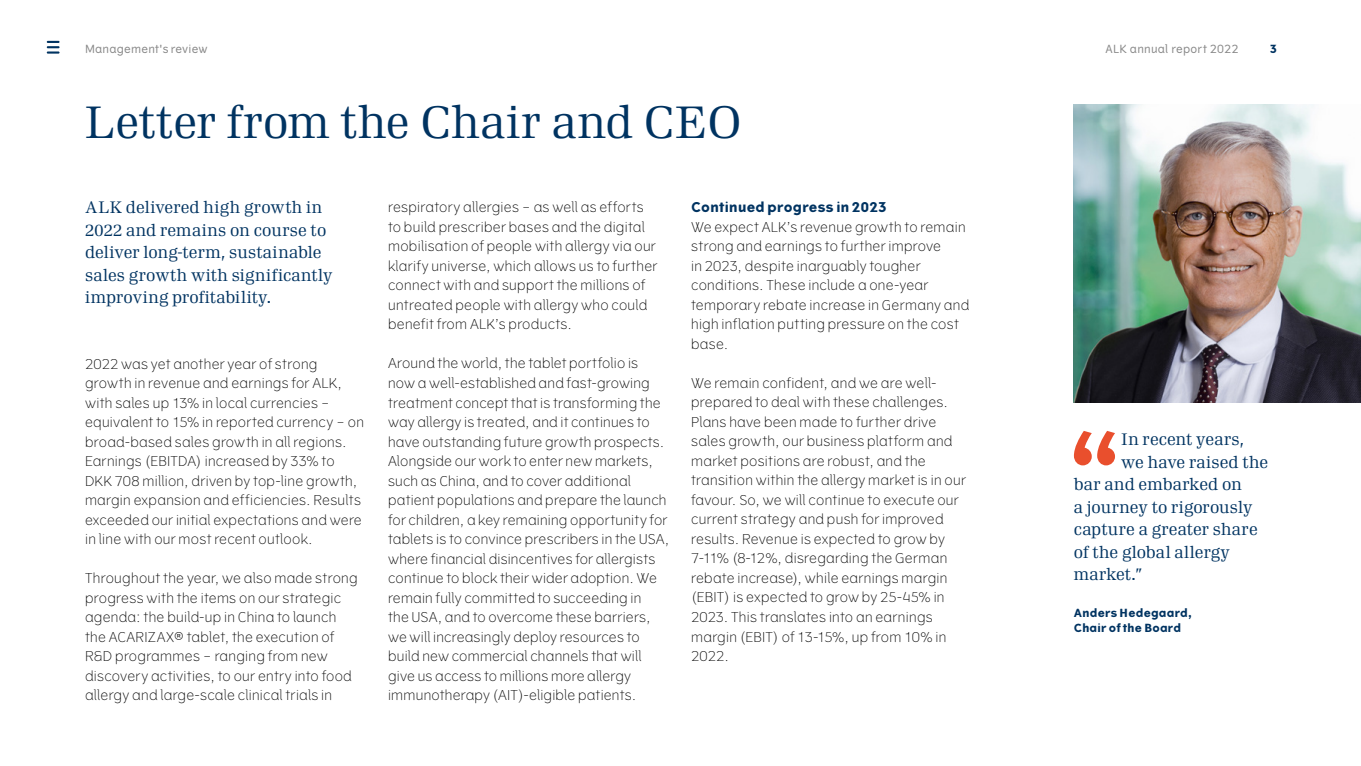
<style>
.page{position:relative;width:1361px;height:766px;background:#fff}
.page>*{position:absolute;margin:0;border:0;box-sizing:border-box;transform-origin:0 0}
.t1{font:700 90.15px "Vertigo";color:#e94f2d}
.t2{font:45px "Seven Serif";letter-spacing:.005em;color:#003361}
.t3{font:16.5px/22.5px "Seven Serif";letter-spacing:.01em;color:#003361}
.t4{font:300 13.5px/19.5px "Vertigo";letter-spacing:.02em;color:#000}
.t5{font:700 13.5px "Vertigo";letter-spacing:.025em;color:#003361}
.t6{font:11.25px "Vertigo";letter-spacing:.02em;color:#878787}
.t7{font:700 11.25px/15px "Vertigo";letter-spacing:.025em;color:#003361}
</style>
<div class="page">
<img style="left:1074px;top:104px;width:287px;height:298px">
<svg style="left:47px;top:41px;width:13px;height:13px"></svg>
<p class="t6" style="left:85px;top:43px;width:124px">Management's review</p>
<p class="t6" style="left:1105px;top:43px;width:134px">ALK annual report 2022</p>
<p class="t7" style="left:1270px;top:42px;width:8px">3</p>
<h2 class="t2" style="left:85px;top:93px;width:658px">Letter from the Chair and CEO</h2>
<p class="t3" style="left:85px;top:196px;width:249px">ALK delivered high growth in<br>2022 and remains on course to deliver long-term, sustainable sales growth with significantly improving profitability.</p>
<p class="t4" style="left:85px;top:354px;width:281px">2022 was yet another year of strong growth in revenue and earnings for ALK, with sales up 13% in local currencies – equivalent to 15% in reported currency – on broad-based sales growth in all regions.<br>Earnings (EBITDA) increased by 33% to DKK 708 million, driven by top-line growth, margin expansion and efficiencies. Results exceeded our initial expectations and were in line with our most recent outlook.</p>
<p class="t4" style="left:85px;top:568px;width:274px">Throughout the year, we also made strong progress with the items on our strategic agenda: the build-up in China to launch the ACARIZAX® tablet, the execution of R&amp;D programmes – ranging from new discovery activities, to our entry into food allergy and large-scale clinical trials in</p>
<p class="t4" style="left:388px;top:198px;width:271px">respiratory allergies – as well as efforts to build prescriber bases and the digital mobilisation of people with allergy via our klarify universe, which allows us to further connect with and support the millions of untreated people with allergy who could benefit from ALK’s products.</p>
<p class="t4" style="left:388px;top:354px;width:283px">Around the world, the tablet portfolio is<br>now a well-established and fast-growing treatment concept that is transforming the way allergy is treated, and it continues to have outstanding future growth prospects.<br>Alongside our work to enter new markets, such as China, and to cover additional patient populations and prepare the launch for children, a key remaining opportunity for tablets is to convince prescribers in the USA, where financial disincentives for allergists continue to block their wider adoption. We remain fully committed to succeeding in<br>the USA, and to overcome these barriers, we will increasingly deploy resources to build new commercial channels that will give us access to millions more allergy immunotherapy (AIT)-eligible patients.</p>
<p class="t5" style="left:691px;top:199px;width:197px">Continued progress in 2023</p>
<p class="t4" style="left:691px;top:217px;width:280px">We expect ALK’s revenue growth to remain strong and earnings to further improve<br>in 2023, despite inarguably tougher conditions. These include a one-year temporary rebate increase in Germany and high inflation putting pressure on the cost base.</p>
<p class="t4" style="left:691px;top:373px;width:276px">We remain confident, and we are well&shy;prepared to deal with these challenges.<br>Plans have been made to further drive sales growth, our business platform and market positions are robust, and the transition within the allergy market is in our favour. So, we will continue to execute our current strategy and push for improved results. Revenue is expected to grow by 7-11% (8-12%, disregarding the German rebate increase), while earnings margin (EBIT) is expected to grow by 25-45% in 2023. This translates into an earnings margin (EBIT) of 13-15%, up from 10% in 2022.</p>
<h1 class="t1" style="left:1067px;top:410px;width:55px">“</h1>
<p class="t3" style="left:1121px;top:428px;width:124px">In recent years,</p>
<p class="t3" style="left:1121px;top:450px;width:149px">we have raised the</p>
<p class="t3" style="left:1074px;top:473px;width:169px">bar and embarked on</p>
<p class="t3" style="left:1074px;top:495px;width:180px">a journey to rigorously</p>
<p class="t3" style="left:1074px;top:518px;width:185px">capture a greater share</p>
<p class="t3" style="left:1074px;top:540px;width:157px">of the global allergy</p>
<p class="t3" style="left:1074px;top:563px;width:70px">market.”</p>
<p class="t7" style="left:1074px;top:605px;width:119px">Anders Hedegaard,<br>Chair of the Board</p>
</div>
